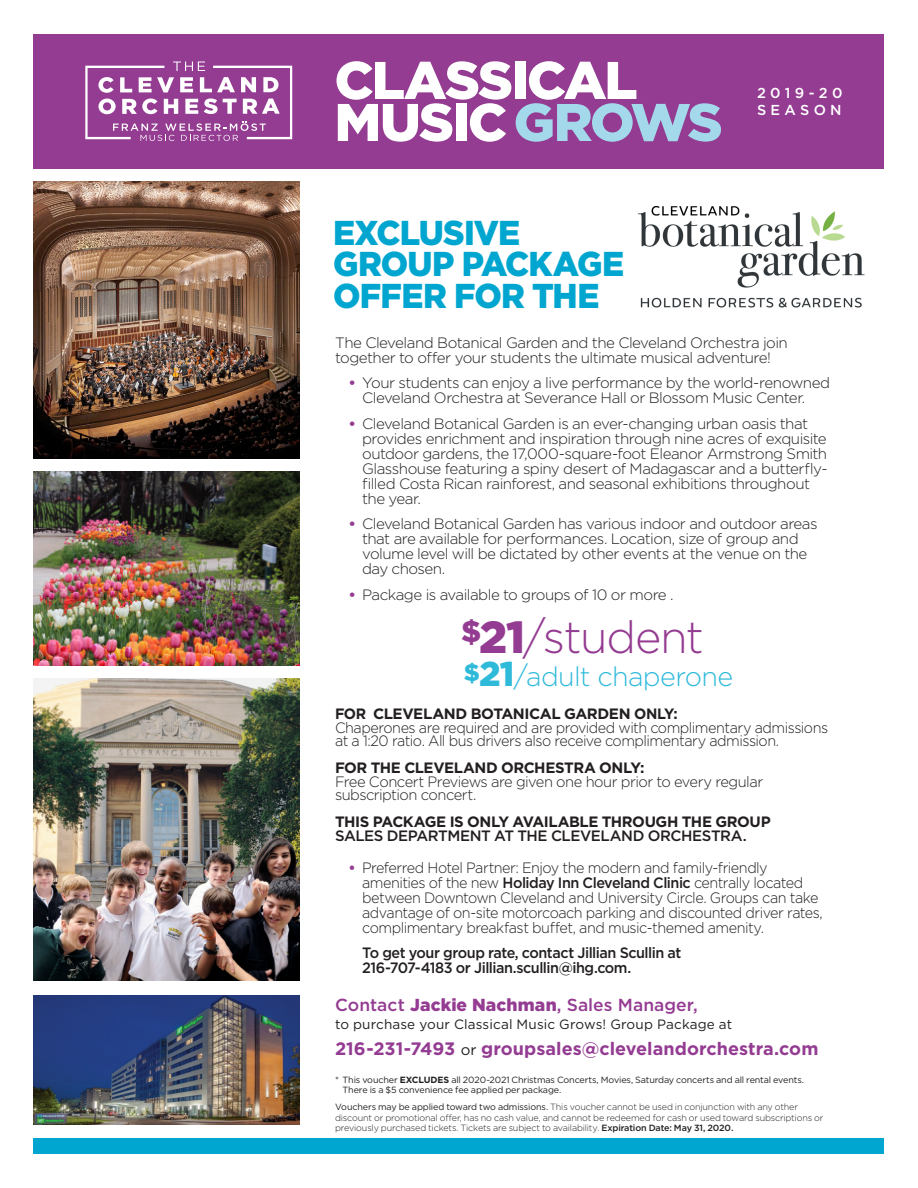
<style>
.page{position:relative;width:918px;height:1188px;background:#fff}
.page>*{position:absolute;margin:0;border:0;box-sizing:border-box;transform-origin:0 0}
.Text-Headline_Large{font:900 52.95px "Gotham";letter-spacing:-.04em;color:#fff}
.Concert_Title{font:300 45px "Gotham";letter-spacing:-.03em;color:#943b92}
.Exclusive_Offer{font:900 34.5px/31.5px "Gotham";letter-spacing:-.025em;color:#00a6cf;scale:.96 1}
.Concert_Title-2{font:300 27px "Gotham";letter-spacing:-.025em;color:#30bada}
.Text{font:700 18px "Gotham";color:#943b92}
.Text-2{font:500 17.4px "Gotham";letter-spacing:.005em;color:#943b92}
.Text-Bullets{font:300 15px/15px "Gotham";letter-spacing:-.035em;color:#231f20}
.Text-Bullets-2{font:300 15px/15px "Gotham";letter-spacing:-.035em;color:#231f20;scale:.96 1}
.Text-3{font:300 15px/13.5px "Gotham";letter-spacing:-.035em;color:#231f20;scale:.96 1}
.Concert-Order_Inform{font:300 15px/13.5px "Gotham";letter-spacing:-.04em;color:#231f20}
.Text-4{font:700 15px/13.5px "Gotham";letter-spacing:-.03em;color:#231f20}
.Text-Bullets-3{font:500 15px/15px "Gotham";letter-spacing:-.035em;color:#231f20;scale:.96 1}
.t1{font:500 14.4px/16.6px "Gotham";letter-spacing:.3em;color:#fff}
.Text-5{font:13.5px "Gotham";letter-spacing:.01em;color:#231f20}
.Prices-Concert_Numbe{font:300 9px/10.5px "Gotham";letter-spacing:-.015em;color:#231f20}
.Prices-Concert_Numbe-2{font:9px/10.5px "Gotham";letter-spacing:-.015em;color:#231f20}
.s1{color:#a3d9eb}
.s2{font-weight:700;color:#943b92}
.s3{font-weight:900}
.s4{font-weight:900;font-size:34.5px}
.s5{font-size:28.5px}
.s6{font-weight:700}
.s7{font-weight:500}
.s8{font-weight:400;font-size:15px;color:#231f20}
.s9{font-weight:400}
</style>
<div class="page">
<img style="left:34px;top:679px;width:266px;height:302px">
<img style="left:34px;top:471px;width:266px;height:195px">
<div style="left:33px;top:1139px;width:851px;height:15px;background:#00a6cf"></div>
<img style="left:34px;top:182px;width:266px;height:276px">
<div style="left:33px;top:34px;width:851px;height:135px;background:#943b92"></div>
<img style="left:33px;top:995px;width:267px;height:129px">
<svg style="left:85px;top:62px;width:207px;height:79px"></svg>
<img style="left:637px;top:206px;width:228px;height:102px">
<p class="Text-Headline_Large" style="left:334px;top:44px;width:305px">CLASSICAL</p>
<p class="Text-Headline_Large" style="left:334px;top:86px;width:390px">MUSIC<span class="s1">GROWS</span></p>
<p class="Exclusive_Offer" style="left:333px;top:217px;width:305px">EXCLUSIVE<br>GROUP PACKAGE<br>OFFER FOR THE</p>
<p class="t1" style="left:757px;top:85px;width:87px">2019-20<br>SEASON</p>
<p class="Text-Bullets" style="left:335px;top:335px;width:454px">The Cleveland Botanical Garden and the Cleveland Orchestra join together to offer your students the ultimate musical adventure!</p>
<p class="Text-Bullets" style="left:362px;top:375px;width:470px;text-indent:-14px"><span class="s2">•</span> Your students can enjoy a live performance by the world-renowned<br>Cleveland Orchestra at Severance Hall or Blossom Music Center.</p>
<p class="Text-Bullets" style="left:362px;top:416px;width:467px;text-indent:-14px"><span class="s2">•</span> Cleveland Botanical Garden is an ever-changing urban oasis that provides enrichment and inspiration through nine acres of exquisite outdoor gardens, the 17,000-square-foot Eleanor Armstrong Smith Glasshouse featuring a spiny desert of Madagascar and a butterfly&shy;filled Costa Rican rainforest, and seasonal exhibitions throughout the year.</p>
<p class="Text-Bullets" style="left:362px;top:516px;width:457px;text-indent:-14px"><span class="s2">•</span> Cleveland Botanical Garden has various indoor and outdoor areas that are available for performances. Location, size of group and volume level will be dictated by other events at the venue on the day chosen.</p>
<p class="Text-Bullets" style="left:349px;top:587px;width:326px"><span class="s2">•</span> Package is available to groups of 10 or more .</p>
<p class="Concert_Title" style="left:461px;top:609px;width:244px"><sup>$</sup><span class="s3">21</span>/student</p>
<p class="Concert_Title-2" style="left:464px;top:659px;width:271px"><sup>$</sup><span class="s4">21</span><span class="s5">/</span>adult chaperone</p>
<p class="Text-3" style="left:335px;top:707px;width:515px"><span class="s6">FOR CLEVELAND BOTANICAL GARDEN ONLY:<br></span>Chaperones are required and are provided with complimentary admissions at a 1:20 ratio. All bus drivers also receive complimentary admission.</p>
<p class="Concert-Order_Inform" style="left:335px;top:761px;width:430px"><span class="s6">FOR THE CLEVELAND ORCHESTRA ONLY:<br></span>Free Concert Previews are given one hour prior to every regular subscription concert.</p>
<p class="Text-4" style="left:335px;top:815px;width:437px">THIS PACKAGE IS ONLY AVAILABLE THROUGH THE GROUP<br><span class="s7">SALES DEPARTMENT AT THE CLEVELAND ORCHESTRA.</span></p>
<p class="Text-Bullets-2" style="left:362px;top:860px;width:482px;text-indent:-14px"><span class="s2">•</span> Preferred Hotel Partner: Enjoy the modern and family-friendly amenities of the new <span class="s7">Holiday Inn Cleveland Clinic</span> centrally located between Downtown Cleveland and University Circle. Groups can take advantage of on-site motorcoach parking and discounted driver rates, complimentary breakfast buffet, and music-themed amenity.</p>
<p class="Text-Bullets-3" style="left:362px;top:945px;width:334px">To get your group rate, contact Jillian Scullin at<br>216-707-4183 or Jillian.scullin@ihg.com.</p>
<p class="Text-2" style="left:335px;top:994px;width:364px">Contact <span class="s3">Jackie Nachman</span>, Sales Manager,</p>
<p class="Text-5" style="left:335px;top:1015px;width:399px">to purchase your Classical Music Grows! Group Package at</p>
<p class="Text" style="left:335px;top:1037px;width:485px">216-231-7493 <span class="s8">or</span> groupsales@clevelandorchestra.com</p>
<p class="Prices-Concert_Numbe-2" style="left:343px;top:1074px;width:463px;text-indent:-8px">* This voucher <span class="s6">EXCLUDES</span> all 2020-2021 Christmas Concerts, Movies, Saturday concerts and all rental events.<br>There is a $5 convenience fee applied per package.</p>
<p class="Prices-Concert_Numbe" style="left:335px;top:1102px;width:490px"><span class="s9">Vouchers may be applied toward two admissions.</span> This voucher cannot be used in conjunction with any other discount or promotional offer, has no cash value, and cannot be redeemed for cash or used toward subscriptions or previously purchased tickets. Tickets are subject to availability. <span class="s7">Expiration Date: May 31, 2020.</span></p>
</div>
